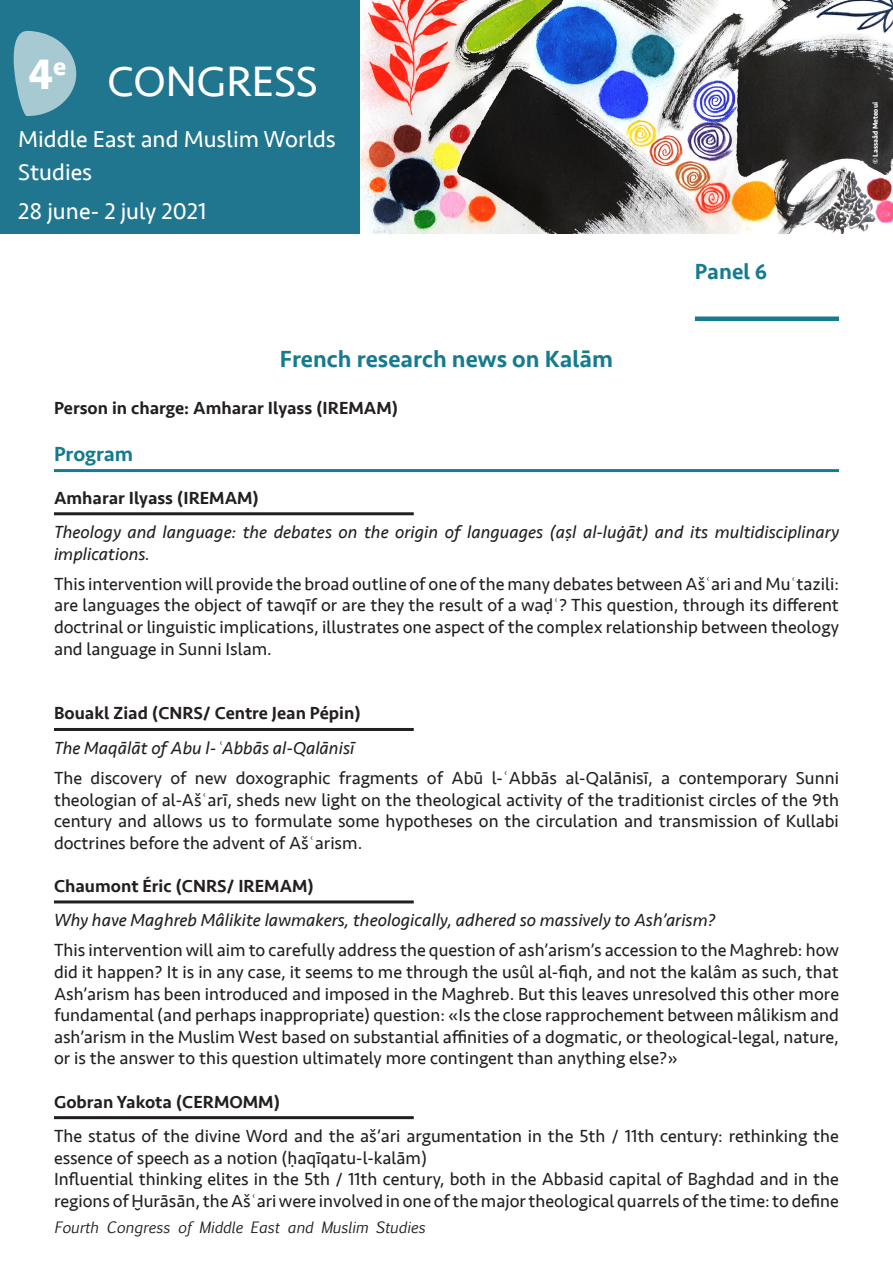
<style>
.page{position:relative;width:893px;height:1263px;background:#fff}
.page>*{position:absolute;margin:0;border:0;box-sizing:border-box;transform-origin:0 0}
.t1{font:43.8px "Seravek";color:#fff}
.t2{font:700 43.8px "Seravek";color:#fff}
.Titre_principal{font:500 24px "Seravek";color:#167b8e}
.t3{font:23.7px/32.8px "Seravek";color:#fff}
.Atelier{font:500 22.5px "Seravek";color:#167b8e}
.Programme{font:500 21px "Seravek";color:#167b8e}
.Texte{font:18px/21.6px "Seravek";color:#231f20;text-align:justify}
.Titre_communication{font:italic 18px/21.6px "Seravek";color:#231f20}
.Intervenants{font:500 18px "Seravek";color:#231f20}
.Responsable_Discutan{font:500 18px "Seravek";color:#231f20}
.t4{font:italic 15px "Euphemia UCAS";color:#231f20}
.t5{font:700 7.35px "Seravek";color:#fff}
.s1{font-family:"Times New Roman"}
</style>
<div class="page">
<img style="left:360px;top:0;width:533px;height:234px">
<div style="left:0;top:0;width:360px;height:234px;background:#20768e"></div>
<svg style="left:13px;top:31px;width:63px;height:85px"></svg>
<div style="left:695px;top:316px;width:144px;height:5px;background:#167b8e"></div>
<hr style="left:54px;top:469px;width:785px;height:3px;background:#167b8e">
<hr style="left:54px;top:512px;width:360px;height:3px;background:#231f20">
<hr style="left:54px;top:728px;width:360px;height:3px;background:#231f20">
<hr style="left:54px;top:900px;width:360px;height:3px;background:#231f20">
<hr style="left:54px;top:1116px;width:360px;height:3px;background:#231f20">
<h1 class="t2" style="left:28px;top:39px;width:40px">4<sup>e</sup></h1>
<h1 class="t1" style="left:108px;top:48px;width:212px">CONGRESS</h1>
<h3 class="t3" style="left:18px;top:123px;width:319px">Middle East and Muslim Worlds<br>Studies</h3>
<h3 class="t3" style="left:18px;top:195px;width:190px">28 june- 2 july 2021</h3>
<p class="Atelier" style="left:695px;top:257px;width:74px">Panel 6</p>
<p class="Titre_principal" style="left:280px;top:344px;width:335px">French research news on Kalām</p>
<p class="Responsable_Discutan" style="left:54px;top:397px;width:346px">Person in charge: Amharar Ilyass (IREMAM)</p>
<p class="Programme" style="left:54px;top:441px;width:81px">Program</p>
<p class="Intervenants" style="left:54px;top:487px;width:207px">Amharar Ilyass (IREMAM)</p>
<p class="Titre_communication" style="left:54px;top:521px;width:786px">Theology and language: the debates on the origin of languages (aṣl al-luġāt) and its multidisciplinary implications.</p>
<p class="Texte" style="left:54px;top:573px;width:786px">This intervention will provide the broad outline of one of the many debates between Aš<span class="s1">ʿ</span>ari and Mu<span class="s1">ʿ</span>tazili: are languages the object of tawqīf or are they the result of a waḍ<span class="s1">ʿ</span>? This question, through its different doctrinal or linguistic implications, illustrates one aspect of the complex relationship between theology and language in Sunni Islam.</p>
<p class="Intervenants" style="left:54px;top:702px;width:308px">Bouakl Ziad (CNRS/ Centre Jean Pépin)</p>
<p class="Titre_communication" style="left:54px;top:737px;width:302px">The Maqālāt of Abu l-<span class="s1">ʿ</span>Abbās al-Qalānisī</p>
<p class="Texte" style="left:54px;top:767px;width:786px">The discovery of new doxographic fragments of Abū l-<span class="s1">ʿ</span>Abbās al-Qalānisī, a contemporary Sunni theologian of al-Aš<span class="s1">ʿ</span>arī, sheds new light on the theological activity of the traditionist circles of the 9th century and allows us to formulate some hypotheses on the circulation and transmission of Kullabi doctrines before the advent of Aš<span class="s1">ʿ</span>arism.</p>
<p class="Intervenants" style="left:54px;top:875px;width:262px">Chaumont Éric (CNRS/ IREMAM)</p>
<p class="Titre_communication" style="left:54px;top:909px;width:663px">Why have Maghreb Mâlikite lawmakers, theologically, adhered so massively to Ash’arism?</p>
<p class="Texte" style="left:54px;top:939px;width:786px">This intervention will aim to carefully address the question of ash’arism’s accession to the Maghreb: how did it happen? It is in any case, it seems to me through the usûl al-fiqh, and not the kalâm as such, that Ash’arism has been introduced and imposed in the Maghreb. But this leaves unresolved this other more fundamental (and perhaps inappropriate) question: «Is the close rapprochement between mâlikism and ash’arism in the Muslim West based on substantial affinities of a dogmatic, or theological-legal, nature, or is the answer to this question ultimately more contingent than anything else?»</p>
<p class="Intervenants" style="left:54px;top:1090px;width:228px">Gobran Yakota (CERMOMM)</p>
<p class="Texte" style="left:54px;top:1125px;width:786px">The status of the divine Word and the aš’ari argumentation in the 5th / 11th century: rethinking the essence of speech as a notion (ḥaqīqatu-l-kalām)</p>
<p class="Texte" style="left:54px;top:1168px;width:786px">Influential thinking elites in the 5th / 11th century, both in the Abbasid capital of Baghdad and in the regions of Ḫurāsān, the Aš<span class="s1">ʿ</span>ari were involved in one of the major theological quarrels of the time: to define</p>
<p class="t4" style="left:54px;top:1216px;width:373px">Fourth Congress of Middle East and Muslim Studies</p>
<p class="t5" style="left:869px;top:164px;width:64px;rotate:-90deg">© Lassaâd Meteoui</p>
</div>
